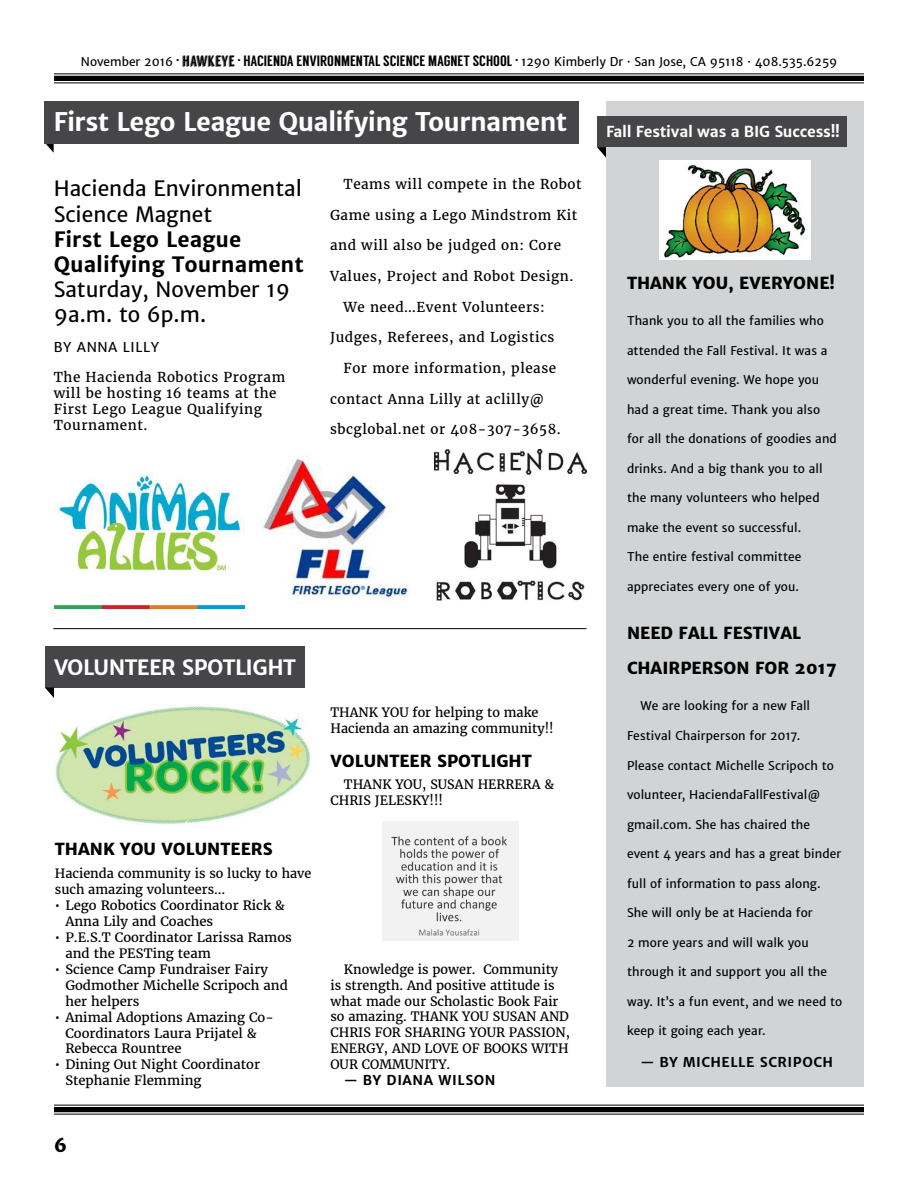
<style>
.page{position:relative;width:918px;height:1188px;background:#fff}
.page>*{position:absolute;margin:0;border:0;box-sizing:border-box;transform-origin:0 0}
.t1{font:700 25.5px "Merriweather Sans";letter-spacing:-.025em;color:#fff}
.t2{font:21px/25.2px "Merriweather Sans";color:#000}
.t3{font:700 21px/25.2px "Merriweather Sans";color:#000}
.t4{font:700 21px "Merriweather Sans";letter-spacing:-.03em;color:#fff}
.t5{font:800 18px "Merriweather Sans";color:#000}
.t6{font:800 16.5px/35px "Merriweather Sans";color:#000}
.t7{font:700 15px "Merriweather Sans";letter-spacing:-.015em;color:#fff}
.t8{font:13.5px/16.2px "Merriweather";letter-spacing:.04em;color:#000}
.t9{font:700 13.5px "Merriweather Sans";letter-spacing:.04em;color:#000}
.t10{font:13.5px "Merriweather Sans";letter-spacing:.04em;color:#000}
.t11{font:12.75px/15.9px "Merriweather";color:#000}
.t12{font:12px "Merriweather Sans";letter-spacing:.005em;color:#000}
.s1{font-family:"Langdon";font-size:15px}
.s2{font-size:12px}
</style>
<div class="page">
<div style="left:54px;top:76px;width:810px;height:5px;background:#000"></div>
<hr style="left:54px;top:74px;width:810px;height:1px;background:#000">
<hr style="left:54px;top:82px;width:810px;height:1px;background:#000">
<div style="left:54px;top:1107px;width:810px;height:5px;background:#000"></div>
<hr style="left:54px;top:1114px;width:810px;height:1px;background:#000">
<hr style="left:54px;top:1105px;width:810px;height:1px;background:#000">
<div style="left:606px;top:101px;width:258px;height:986px;background:#d1d3d4"></div>
<div style="left:597px;top:116px;width:250px;height:31px;background:#464547"></div>
<svg style="left:597px;top:147px;width:9px;height:11px"></svg>
<svg style="left:44px;top:143px;width:10px;height:10px"></svg>
<div style="left:44px;top:101px;width:535px;height:42px;background:#464547"></div>
<img style="left:263px;top:458px;width:146px;height:140px">
<img style="left:434px;top:449px;width:153px;height:152px">
<img style="left:54px;top:475px;width:190px;height:134px">
<hr style="left:53px;top:628px;width:534px;height:1px;background:#000">
<div style="left:45px;top:646px;width:259px;height:42px;background:#464547"></div>
<svg style="left:45px;top:688px;width:9px;height:10px"></svg>
<img style="left:55px;top:705px;width:256px;height:119px">
<img style="left:383px;top:821px;width:135px;height:119px">
<img style="left:659px;top:161px;width:152px;height:98px">
<p class="t12" style="left:81px;top:54px;width:758px">November 2016 <sup>.</sup> <span class="s1">HAWKEYE </span><sup>.</sup> <span class="s1">HACIENDA ENVIRONMENTAL SCIENCE MAGNET SCHOOL </span><sup>.</sup> 1290 Kimberly Dr · San Jose, CA 95118 · 408.535.6259</p>
<h1 class="t1" style="left:53px;top:106px;width:515px">First Lego League Qualifying Tournament</h1>
<h2 class="t2" style="left:54px;top:176px;width:250px">Hacienda Environmental<br>Science Magnet</h2>
<h2 class="t3" style="left:54px;top:227px;width:252px">First Lego League<br>Qualifying Tournament</h2>
<h2 class="t2" style="left:54px;top:277px;width:238px">Saturday, November 19<br>9a.m. to 6p.m.</h2>
<p class="t10" style="left:54px;top:339px;width:107px">BY ANNA LILLY</p>
<p class="t8" style="left:54px;top:369px;width:233px">The Hacienda Robotics Program will be hosting 16 teams at the<br>First Lego League Qualifying<br>Tournament.</p>
<p class="t8" style="left:344px;top:176px;width:240px">Teams will compete in the Robot</p>
<p class="t8" style="left:330px;top:207px;width:249px">Game using a Lego Mindstrom Kit</p>
<p class="t8" style="left:330px;top:237px;width:233px">and will also be judged on: Core</p>
<p class="t8" style="left:330px;top:268px;width:245px">Values, Project and Robot Design.</p>
<p class="t8" style="left:344px;top:299px;width:203px">We need…Event Volunteers:</p>
<p class="t8" style="left:330px;top:329px;width:226px">Judges, Referees, and Logistics</p>
<p class="t8" style="left:344px;top:360px;width:214px">For more information, please</p>
<p class="t8" style="left:330px;top:391px;width:216px">contact Anna Lilly at aclilly@</p>
<p class="t8" style="left:330px;top:421px;width:232px">sbcglobal.net or 408-307-3658.</p>
<h2 class="t4" style="left:54px;top:654px;width:243px">VOLUNTEER SPOTLIGHT</h2>
<h3 class="t6" style="left:55px;top:832px;width:219px">THANK YOU VOLUNTEERS</h3>
<p class="t11" style="left:55px;top:866px;width:258px">Hacienda community is so lucky to have such amazing volunteers…</p>
<p class="t11" style="left:65px;top:897px;width:221px;text-indent:-11px">• Lego Robotics Coordinator Rick &amp;<br>Anna Lily and Coaches</p>
<p class="t11" style="left:65px;top:929px;width:228px;text-indent:-11px">• P.E.S.T Coordinator Larissa Ramos and the PESTing team</p>
<p class="t11" style="left:65px;top:961px;width:224px;text-indent:-11px">• Science Camp Fundraiser Fairy<br>Godmother Michelle Scripoch and her helpers</p>
<p class="t11" style="left:65px;top:1009px;width:210px;text-indent:-11px">• Animal Adoptions Amazing Co-<br>Coordinators Laura Prijatel &amp;<br>Rebecca Rountree</p>
<p class="t11" style="left:65px;top:1057px;width:196px;text-indent:-11px">• Dining Out Night Coordinator<br>Stephanie Flemming</p>
<p class="t11" style="left:330px;top:705px;width:225px">THANK YOU for helping to make<br>Hacienda an amazing community!!</p>
<h3 class="t6" style="left:330px;top:744px;width:203px">VOLUNTEER SPOTLIGHT</h3>
<p class="t11" style="left:330px;top:777px;width:225px;text-indent:14px">THANK YOU, SUSAN HERRERA &amp;<br>CHRIS JELESKY!!!</p>
<p class="t11" style="left:330px;top:962px;width:241px;text-indent:14px">Knowledge is power. Community is strength. And positive attitude is what made our Scholastic Book Fair so amazing. THANK YOU SUSAN AND<br>CHRIS FOR SHARING YOUR PASSION,<br>ENERGY, AND LOVE OF BOOKS WITH<br>OUR COMMUNITY.</p>
<p class="t9" style="left:344px;top:1072px;width:153px"><span class="s2">—</span> BY DIANA WILSON</p>
<h3 class="t5" style="left:54px;top:1134px;width:14px">6</h3>
<p class="t7" style="left:606px;top:123px;width:235px">Fall Festival was a BIG Success!!</p>
<h3 class="t6" style="left:627px;top:266px;width:209px">THANK YOU, EVERYONE!</h3>
<p class="t12" style="left:627px;top:314px;width:198px">Thank you to all the families who</p>
<p class="t12" style="left:627px;top:343px;width:202px">attended the Fall Festival. It was a</p>
<p class="t12" style="left:627px;top:373px;width:194px">wonderful evening. We hope you</p>
<p class="t12" style="left:627px;top:402px;width:195px">had a great time. Thank you also</p>
<p class="t12" style="left:627px;top:432px;width:211px">for all the donations of goodies and</p>
<p class="t12" style="left:627px;top:461px;width:197px">drinks. And a big thank you to all</p>
<p class="t12" style="left:627px;top:491px;width:194px">the many volunteers who helped</p>
<p class="t12" style="left:627px;top:520px;width:176px">make the event so successful.</p>
<p class="t12" style="left:627px;top:550px;width:176px">The entire festival committee</p>
<p class="t12" style="left:627px;top:579px;width:174px">appreciates every one of you.</p>
<h3 class="t6" style="left:627px;top:616px;width:211px">NEED FALL FESTIVAL<br>CHAIRPERSON FOR 2017</h3>
<p class="t12" style="left:640px;top:699px;width:171px">We are looking for a new Fall</p>
<p class="t12" style="left:627px;top:728px;width:175px">Festival Chairperson for 2017.</p>
<p class="t12" style="left:627px;top:758px;width:208px">Please contact Michelle Scripoch to</p>
<p class="t12" style="left:627px;top:787px;width:195px">volunteer, HaciendaFallFestival@</p>
<p class="t12" style="left:627px;top:817px;width:185px">gmail.com. She has chaired the</p>
<p class="t12" style="left:627px;top:846px;width:216px">event 4 years and has a great binder</p>
<p class="t12" style="left:627px;top:876px;width:195px">full of information to pass along.</p>
<p class="t12" style="left:627px;top:905px;width:187px">She will only be at Hacienda for</p>
<p class="t12" style="left:627px;top:935px;width:183px">2 more years and will walk you</p>
<p class="t12" style="left:627px;top:964px;width:202px">through it and support you all the</p>
<p class="t12" style="left:627px;top:994px;width:217px">way. It’s a fun event, and we need to</p>
<p class="t12" style="left:627px;top:1023px;width:140px">keep it going each year.</p>
<p class="t9" style="left:640px;top:1053px;width:194px"><span class="s2">—</span> BY MICHELLE SCRIPOCH</p>
</div>
